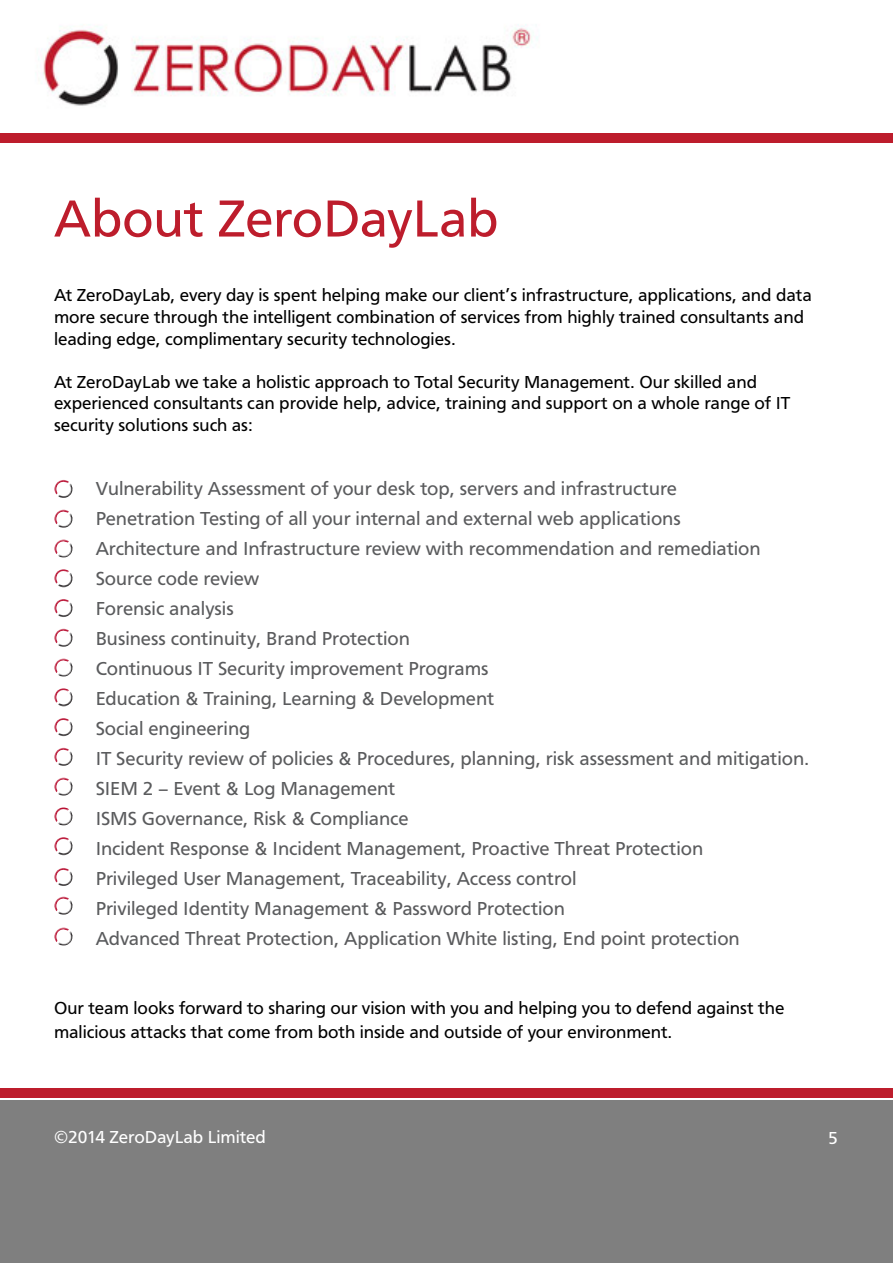
<style>
.page{position:relative;width:893px;height:1263px;background:#fff}
.page>*{position:absolute;margin:0;border:0;box-sizing:border-box;transform-origin:0 0}
.t1{font:54px "Carto Gothic Std";color:#bd1d2c}
.t2{font:19.5px/30px "Carto Gothic Std";color:#5a5b5d}
.t3{font:18px/21.6px "Carto Gothic Std";color:#000}
.t4{font:18px "Carto Gothic Std";letter-spacing:-.005em;color:#fff}
</style>
<div class="page">
<div style="left:0;top:1088px;width:893px;height:9px;background:#bd1d2c"></div>
<div style="left:0;top:1100px;width:893px;height:163px;background:#7f7f7f"></div>
<img style="left:38px;top:24px;width:500px;height:82px">
<div style="left:0;top:134px;width:893px;height:9px;background:#bd1d2c"></div>
<img style="left:54px;top:480px;width:19px;height:18px">
<img style="left:54px;top:509px;width:19px;height:19px">
<img style="left:54px;top:539px;width:19px;height:19px">
<img style="left:54px;top:569px;width:19px;height:18px">
<img style="left:54px;top:599px;width:19px;height:18px">
<img style="left:54px;top:628px;width:19px;height:19px">
<img style="left:54px;top:658px;width:19px;height:19px">
<img style="left:54px;top:688px;width:19px;height:19px">
<img style="left:54px;top:718px;width:19px;height:18px">
<img style="left:54px;top:747px;width:19px;height:19px">
<img style="left:54px;top:777px;width:19px;height:19px">
<img style="left:54px;top:807px;width:19px;height:19px">
<img style="left:54px;top:837px;width:19px;height:18px">
<img style="left:54px;top:868px;width:19px;height:18px">
<img style="left:54px;top:896px;width:19px;height:19px">
<img style="left:54px;top:927px;width:19px;height:19px">
<h1 class="t1" style="left:54px;top:188px;width:446px">About ZeroDayLab</h1>
<p class="t3" style="left:54px;top:285px;width:759px">At ZeroDayLab, every day is spent helping make our client’s infrastructure, applications, and data more secure through the intelligent combination of services from highly trained consultants and leading edge, complimentary security technologies.</p>
<p class="t3" style="left:54px;top:371px;width:738px">At ZeroDayLab we take a holistic approach to Total Security Management. Our skilled and experienced consultants can provide help, advice, training and support on a whole range of IT security solutions such as:</p>
<p class="t2" style="left:96px;top:474px;width:715px">Vulnerability Assessment of your desk top, servers and infrastructure<br>Penetration Testing of all your internal and external web applications<br>Architecture and Infrastructure review with recommendation and remediation Source code review<br>Forensic analysis<br>Business continuity, Brand Protection<br>Continuous IT Security improvement Programs<br>Education &amp; Training, Learning &amp; Development<br>Social engineering<br>IT Security review of policies &amp; Procedures, planning, risk assessment and mitigation.<br>SIEM 2 – Event &amp; Log Management<br>ISMS Governance, Risk &amp; Compliance<br>Incident Response &amp; Incident Management, Proactive Threat Protection<br>Privileged User Management, Traceability, Access control<br>Privileged Identity Management &amp; Password Protection<br>Advanced Threat Protection, Application White listing, End point protection</p>
<p class="t3" style="left:54px;top:996px;width:732px;line-height:23.4px">Our team looks forward to sharing our vision with you and helping you to defend against the malicious attacks that come from both inside and outside of your environment.</p>
<p class="t4" style="left:54px;top:1126px;width:214px">©2014 ZeroDayLab Limited</p>
<p class="t4" style="left:828px;top:1127px;width:11px">5</p>
</div>
